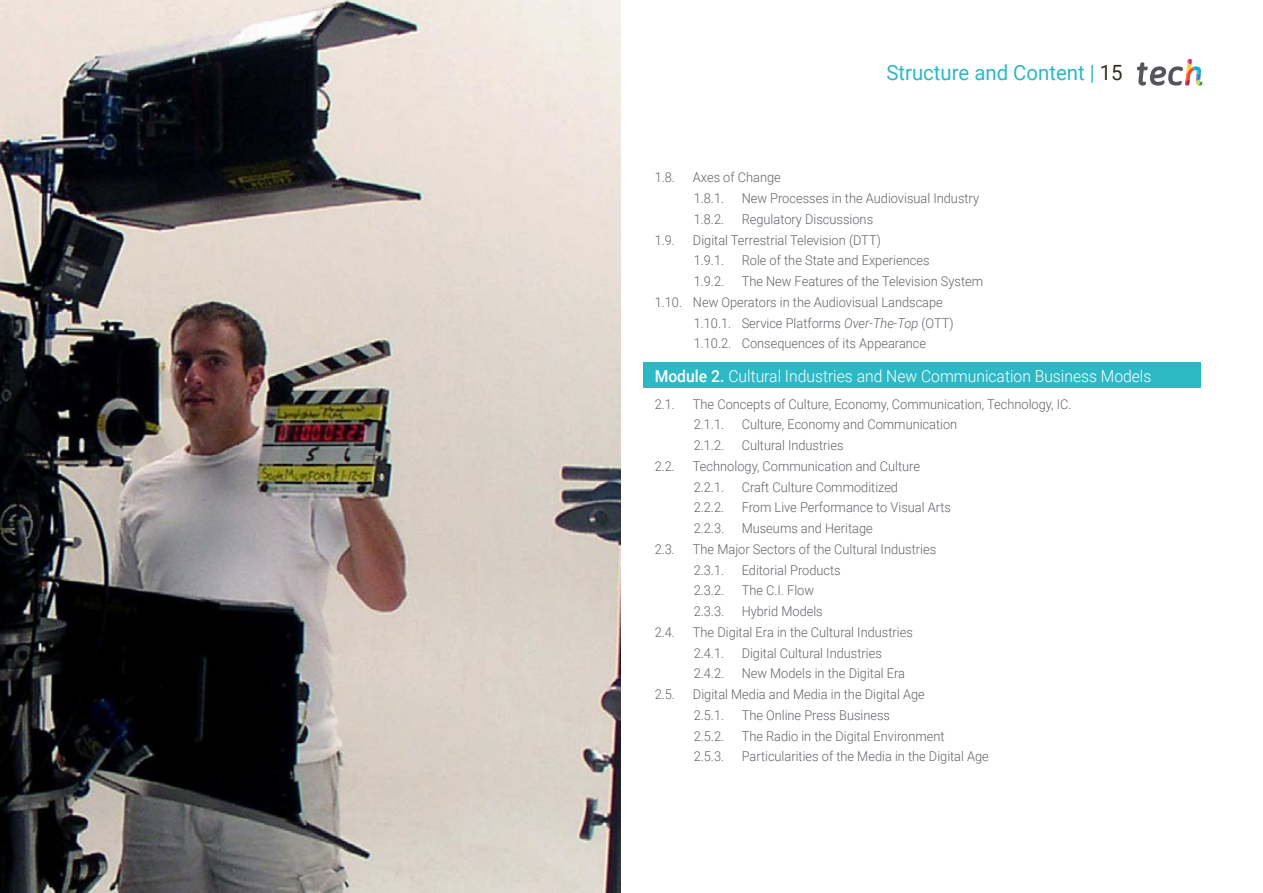
<style>
.page{position:relative;width:1263px;height:893px;background:#fff}
.page>*{position:absolute;margin:0;border:0;box-sizing:border-box;transform-origin:0 0}
.t1{font:21px "Roboto";color:#2db8c5}
.t2{font:300 16.5px "Roboto";color:#fff;scale:.95 1}
.t3{font:300 13.5px/20.7px "Roboto";color:#61646a;scale:.95 1}
.s1{color:#312e20}
.s2{font-style:italic}
.s3{font-weight:500}
</style>
<div class="page">
<img style="left:0;top:0;width:621px;height:893px">
<svg style="left:1137px;top:59px;width:65px;height:27px"></svg>
<div style="left:644px;top:363px;width:557px;height:25px;background:#2db8c5"></div>
<h1 class="t1" style="left:886px;top:57px;width:238px">Structure and Content | <span class="s1">15</span></h1>
<p class="t3" style="left:655px;top:167px;width:23px">1.8.</p>
<p class="t3" style="left:693px;top:167px;width:94px">Axes of Change<br>1.8.1.</p>
<p class="t3" style="left:742px;top:187px;width:251px">New Processes in the Audiovisual Industry</p>
<p class="t3" style="left:694px;top:208px;width:34px">1.8.2.</p>
<p class="t3" style="left:742px;top:208px;width:140px">Regulatory Discussions</p>
<p class="t3" style="left:655px;top:229px;width:23px">1.9.</p>
<p class="t3" style="left:693px;top:229px;width:199px">Digital Terrestrial Television (DTT)<br>1.9.1.</p>
<p class="t3" style="left:742px;top:250px;width:199px">Role of the State and Experiences</p>
<p class="t3" style="left:694px;top:270px;width:34px">1.9.2.</p>
<p class="t3" style="left:742px;top:270px;width:256px">The New Features of the Television System</p>
<p class="t3" style="left:655px;top:291px;width:305px">1.10. New Operators in the Audiovisual Landscape</p>
<p class="t3" style="left:694px;top:312px;width:275px">1.10.1. Service Platforms <span class="s2">Over-The-Top</span> (OTT)</p>
<p class="t3" style="left:694px;top:333px;width:246px">1.10.2. Consequences of its Appearance</p>
<p class="t2" style="left:655px;top:364px;width:524px"><span class="s3">Module 2.</span> Cultural Industries and New Communication Business Models</p>
<p class="t3" style="left:655px;top:393px;width:23px">2.1.</p>
<p class="t3" style="left:693px;top:393px;width:400px">The Concepts of Culture, Economy, Communication, Technology, IC.<br>2.1.1.</p>
<p class="t3" style="left:742px;top:414px;width:228px">Culture, Economy and Communication</p>
<p class="t3" style="left:694px;top:434px;width:34px">2.1.2.</p>
<p class="t3" style="left:742px;top:434px;width:109px">Cultural Industries</p>
<p class="t3" style="left:655px;top:455px;width:23px">2.2.</p>
<p class="t3" style="left:693px;top:455px;width:241px">Technology, Communication and Culture<br>2.2.1.</p>
<p class="t3" style="left:742px;top:476px;width:166px">Craft Culture Commoditized</p>
<p class="t3" style="left:694px;top:497px;width:34px">2.2.2.</p>
<p class="t3" style="left:742px;top:497px;width:222px">From Live Performance to Visual Arts</p>
<p class="t3" style="left:694px;top:517px;width:34px">2.2.3.</p>
<p class="t3" style="left:742px;top:517px;width:139px">Museums and Heritage</p>
<p class="t3" style="left:655px;top:538px;width:23px">2.3.</p>
<p class="t3" style="left:693px;top:538px;width:257px">The Major Sectors of the Cultural Industries<br>2.3.1.</p>
<p class="t3" style="left:742px;top:559px;width:106px">Editorial Products</p>
<p class="t3" style="left:694px;top:580px;width:34px">2.3.2.</p>
<p class="t3" style="left:742px;top:580px;width:78px">The C.I. Flow</p>
<p class="t3" style="left:694px;top:600px;width:34px">2.3.3.</p>
<p class="t3" style="left:742px;top:600px;width:87px">Hybrid Models</p>
<p class="t3" style="left:655px;top:621px;width:23px">2.4.</p>
<p class="t3" style="left:693px;top:621px;width:233px">The Digital Era in the Cultural Industries<br>2.4.1.</p>
<p class="t3" style="left:742px;top:642px;width:149px">Digital Cultural Industries</p>
<p class="t3" style="left:694px;top:663px;width:34px">2.4.2.</p>
<p class="t3" style="left:742px;top:663px;width:174px">New Models in the Digital Era</p>
<p class="t3" style="left:655px;top:683px;width:23px">2.5.</p>
<p class="t3" style="left:693px;top:683px;width:245px">Digital Media and Media in the Digital Age<br>2.5.1.</p>
<p class="t3" style="left:742px;top:704px;width:158px">The Online Press Business</p>
<p class="t3" style="left:694px;top:725px;width:34px">2.5.2.</p>
<p class="t3" style="left:742px;top:725px;width:215px">The Radio in the Digital Environment</p>
<p class="t3" style="left:694px;top:746px;width:34px">2.5.3.</p>
<p class="t3" style="left:742px;top:746px;width:262px">Particularities of the Media in the Digital Age</p>
</div>
